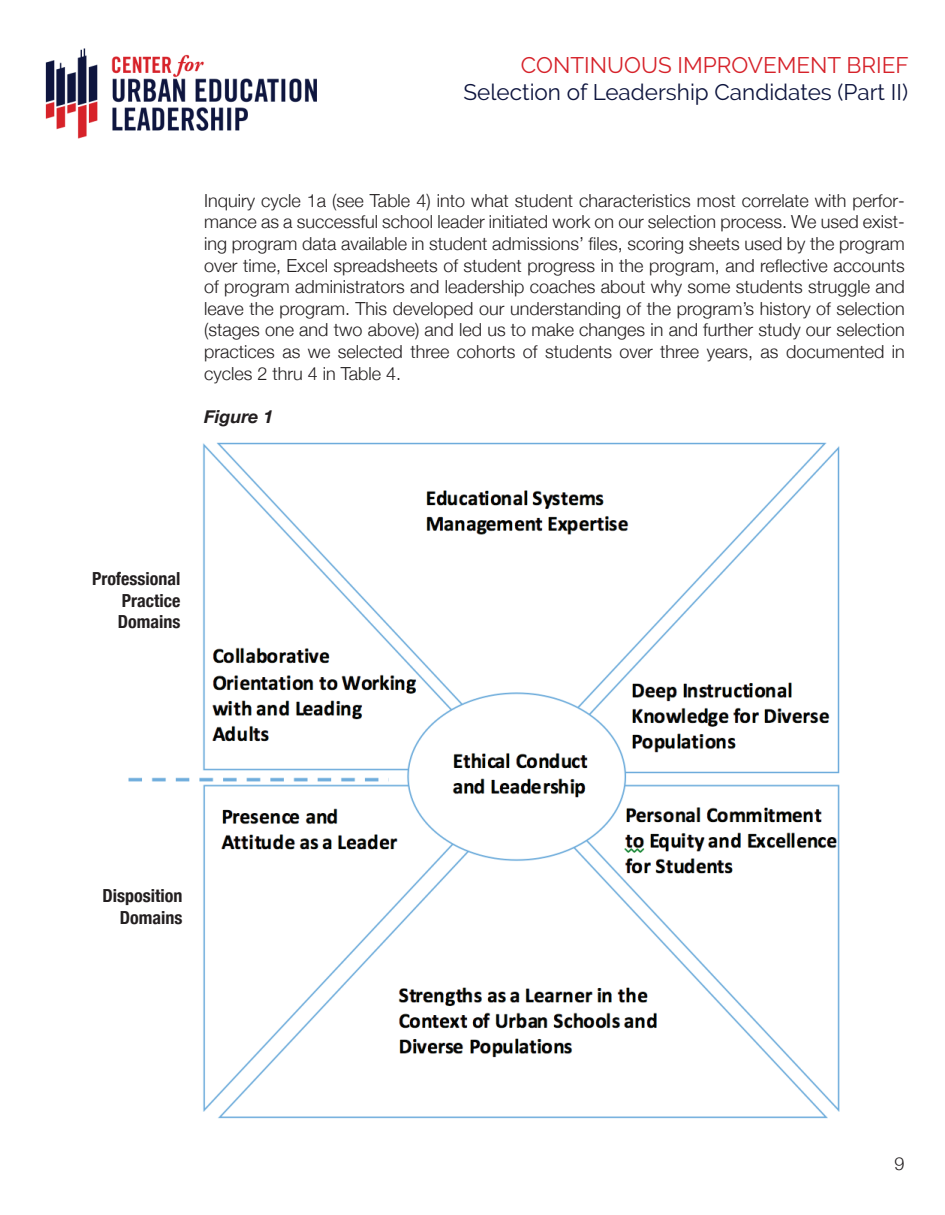
<style>
.page{position:relative;width:945px;height:1215px;background:#fff}
.page>*{position:absolute;margin:0;border:0;box-sizing:border-box;transform-origin:0 0}
.t1{font:22.5px "Raleway";color:#0e153e}
.t2{font:22.5px "Raleway";color:#d6222a}
.t3{font:300 18px/21.6px "Helvetica Neue";color:#231f20;text-align:justify}
.t4{font:700 condensed 18px/21.6px "Helvetica Neue";color:#231f20;text-align:justify}
.t5{font:italic 700 18px "Helvetica Neue";color:#231f20}
</style>
<div class="page">
<img style="left:128px;top:442px;width:712px;height:677px">
<img style="left:45px;top:48px;width:272px;height:91px">
<p class="t2" style="left:521px;top:52px;width:389px">CONTINUOUS IMPROVEMENT BRIEF</p>
<p class="t1" style="left:464px;top:79px;width:446px">Selection of Leadership Candidates (Part II)</p>
<p class="t3" style="left:204px;top:189px;width:702px">Inquiry cycle 1a (see Table 4) into what student characteristics most correlate with perfor&shy;mance as a successful school leader initiated work on our selection process. We used exist&shy;ing program data available in student admissions’ files, scoring sheets used by the program over time, Excel spreadsheets of student progress in the program, and reflective accounts of program administrators and leadership coaches about why some students struggle and leave the program. This developed our understanding of the program’s history of selection (stages one and two above) and led us to make changes in and further study our selection practices as we selected three cohorts of students over three years, as documented in cycles 2 thru 4 in Table 4.</p>
<p class="t5" style="left:204px;top:402px;width:71px">Figure 1</p>
<p class="t4" style="left:118px;top:567px;width:64px;text-indent:-26px">Professional Practice Domains</p>
<p class="t4" style="left:103px;top:884px;width:81px;text-align:right">Disposition<br>Domains</p>
<p class="t3" style="left:894px;top:1152px;width:12px">9</p>
</div>
